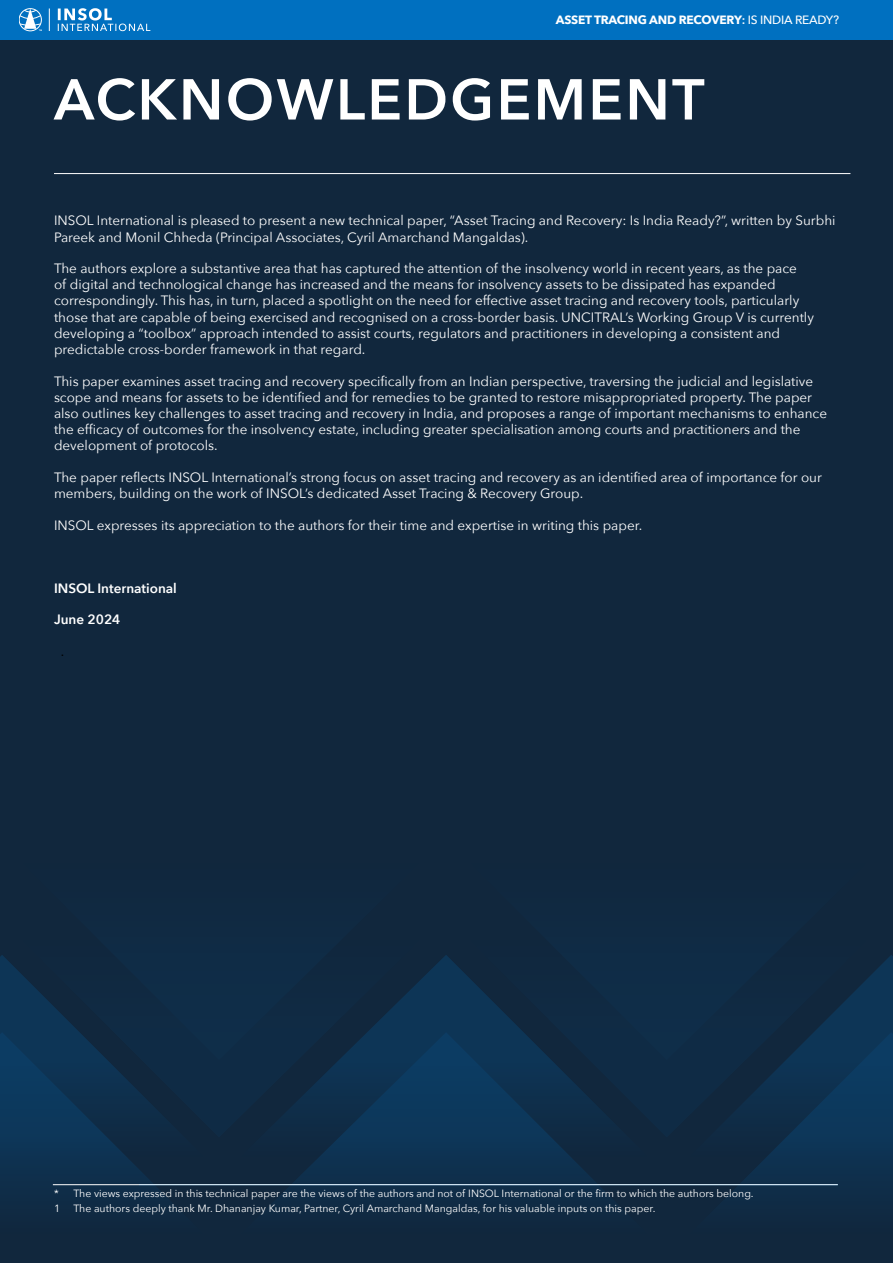
<style>
.page{position:relative;width:893px;height:1263px;background:#fff}
.page>*{position:absolute;margin:0;border:0;box-sizing:border-box;transform-origin:0 0}
.t1{font:600 57px "Avenir Next";letter-spacing:.04em;color:#fff}
.t2{font:13.5px/16.2px "Avenir Next";color:#fff}
.t3{font:600 13.5px "Avenir Next";color:#fff}
.t4{font:13.5px "Calibri";color:#000}
.t5{font:700 12px "Avenir Next";letter-spacing:-.02em;color:#fff}
.t6{font:10.5px/14.5px "Avenir Next";color:#fff}
.s1{font-weight:600}
.s2{font-weight:500}
</style>
<div class="page">
<div style="left:0;top:0;width:893px;height:40px;background:#0070c0"></div>
<div style="left:19px;top:8px;width:23px;height:23px;border:1px solid #fff;border-radius:50%"></div>
<svg style="left:49px;top:8px;width:1px;height:23px"></svg>
<svg style="left:58px;top:8px;width:92px;height:23px"></svg>
<svg style="left:19px;top:9px;width:23px;height:22px"></svg>
<div style="left:0;top:40px;width:893px;height:1223px;background:#11273d"></div>
<svg style="left:0;top:1137px;width:212px;height:57px;fill:#0f2e4a"></svg>
<svg style="left:212px;top:1137px;width:448px;height:57px"></svg>
<svg style="left:453px;top:1060px;width:153px;height:77px"></svg>
<svg style="left:453px;top:962px;width:207px;height:98px"></svg>
<svg style="left:0;top:1060px;width:453px;height:77px;fill:#0f2f4b"></svg>
<svg style="left:0;top:955px;width:453px;height:105px"></svg>
<svg style="left:660px;top:955px;width:233px;height:77px"></svg>
<svg style="left:660px;top:1032px;width:233px;height:162px"></svg>
<hr style="left:54px;top:173px;width:796px;height:1px;background:#fff">
<hr style="left:53px;top:1184px;width:785px;height:1px;background:#fff">
<p class="t5" style="left:556px;top:9px;width:285px">ASSET TRACING AND RECOVERY<span class="s1">:</span> <span class="s2">IS INDIA READY?</span></p>
<h1 class="t1" style="left:54px;top:51px;width:652px">ACKNOWLEDGEMENT</h1>
<p class="t2" style="left:54px;top:212px;width:783px">INSOL International is pleased to present a new technical paper, “Asset Tracing and Recovery: Is India Ready?”, written by Surbhi<br>Pareek and Monil Chheda (Principal Associates, Cyril Amarchand Mangaldas).</p>
<p class="t2" style="left:54px;top:260px;width:761px">The authors explore a substantive area that has captured the attention of the insolvency world in recent years, as the pace<br>of digital and technological change has increased and the means for insolvency assets to be dissipated has expanded correspondingly. This has, in turn, placed a spotlight on the need for effective asset tracing and recovery tools, particularly those that are capable of being exercised and recognised on a cross-border basis. UNCITRAL’s Working Group V is currently developing a “toolbox” approach intended to assist courts, regulators and practitioners in developing a consistent and predictable cross-border framework in that regard.</p>
<p class="t2" style="left:54px;top:372px;width:775px">This paper examines asset tracing and recovery specifically from an Indian perspective, traversing the judicial and legislative scope and means for assets to be identified and for remedies to be granted to restore misappropriated property. The paper also outlines key challenges to asset tracing and recovery in India, and proposes a range of important mechanisms to enhance the efficacy of outcomes for the insolvency estate, including greater specialisation among courts and practitioners and the development of protocols.</p>
<p class="t2" style="left:54px;top:468px;width:769px">The paper reflects INSOL International’s strong focus on asset tracing and recovery as an identified area of importance for our members, building on the work of INSOL’s dedicated Asset Tracing &amp; Recovery Group.</p>
<p class="t2" style="left:54px;top:516px;width:590px">INSOL expresses its appreciation to the authors for their time and expertise in writing this paper.</p>
<p class="t3" style="left:54px;top:576px;width:124px">INSOL International</p>
<p class="t3" style="left:54px;top:608px;width:68px">June 2024</p>
<p class="t4" style="left:61px;top:642px;width:5px">.</p>
<p class="t6" style="left:54px;top:1186px;width:701px">* The views expressed in this technical paper are the views of the authors and not of INSOL International or the firm to which the authors belong.<br>1</p>
<p class="t6" style="left:73px;top:1200px;width:583px">The authors deeply thank Mr. Dhananjay Kumar, Partner, Cyril Amarchand Mangaldas, for his valuable inputs on this paper.</p>
</div>
